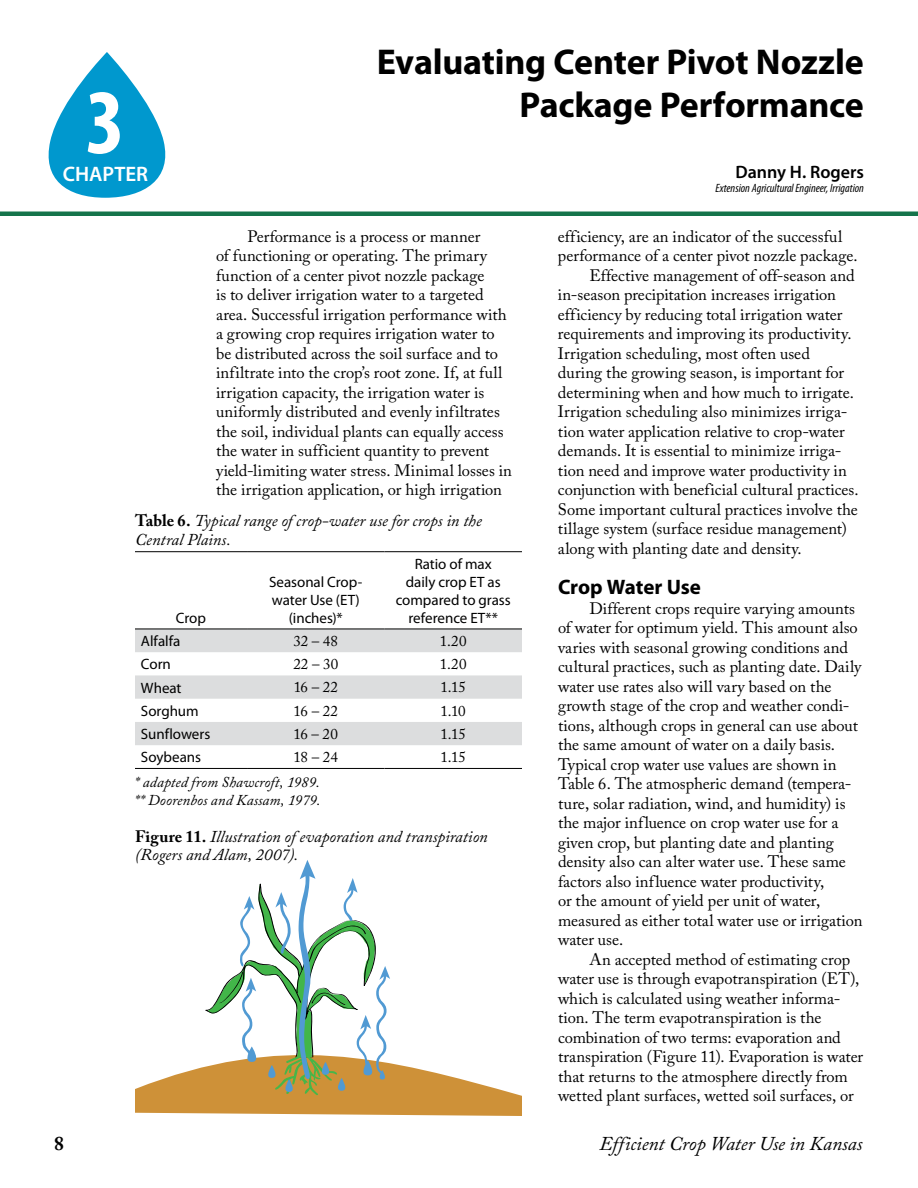
<style>
.page{position:relative;width:918px;height:1188px;background:#fff}
.page>*{position:absolute;margin:0;border:0;box-sizing:border-box;transform-origin:0 0}
.t1{font:700 condensed 93px "Myriad Pro";color:#fff}
.t2{font:700 36px/43.2px "Myriad Pro";letter-spacing:-.01em;color:#000;text-align:right}
.t3{font:700 21px "Myriad Pro";letter-spacing:-.005em;color:#000}
.t4{font:600 21px "Myriad Pro";color:#fff}
.t5{font:italic 19.5px "Adobe Caslon Pro";letter-spacing:-.005em;color:#000}
.t6{font:700 19.5px "Adobe Caslon Pro";color:#000}
.t7{font:600 18px "Myriad Pro";color:#000}
.t8{font:16.5px/19.5px "Adobe Caslon Pro";color:#000}
.t9{font:italic 16.5px/18px "Adobe Caslon Pro";color:#000}
.t10{font:15px/18px "Myriad Pro";letter-spacing:-.005em;color:#000;text-align:center}
.t11{font:15px "Adobe Caslon Pro";letter-spacing:.005em;color:#000}
.t12{font:italic 15px/18px "Adobe Caslon Pro";color:#000}
.t13{font:italic condensed 12px "Myriad Pro";color:#000}
.s1{font-weight:700;font-style:normal}
</style>
<div class="page">
<svg style="left:135px;top:860px;width:387px;height:256px"></svg>
<hr style="left:0;top:212px;width:918px;height:4px;background:#15744b">
<svg style="left:48px;top:52px;width:118px;height:146px"></svg>
<svg style="left:135px;top:630px;width:387px;height:115px;fill:#dcddde"></svg>
<hr style="left:135px;top:551px;width:112px;height:1px;background:#000">
<hr style="left:247px;top:551px;width:138px;height:1px;background:#000">
<hr style="left:385px;top:551px;width:137px;height:1px;background:#000">
<hr style="left:135px;top:629px;width:112px;height:1px;background:#000">
<hr style="left:247px;top:629px;width:138px;height:1px;background:#000">
<hr style="left:385px;top:629px;width:137px;height:1px;background:#000">
<hr style="left:135px;top:768px;width:112px;height:1px;background:#000">
<hr style="left:247px;top:768px;width:138px;height:1px;background:#000">
<hr style="left:385px;top:768px;width:137px;height:1px;background:#000">
<h2 class="t2" style="left:377px;top:39px;width:489px">Evaluating Center Pivot Nozzle<br>Package Performance</h2>
<h1 class="t1" style="left:86px;top:64px;width:41px">3</h1>
<p class="t4" style="left:63px;top:161px;width:87px">CHAPTER</p>
<p class="t7" style="left:736px;top:160px;width:130px">Danny H. Rogers</p>
<p class="t13" style="left:716px;top:181px;width:150px">Extension Agricultural Engineer, Irrigation</p>
<p class="t8" style="left:216px;top:226px;width:298px;text-indent:31px">Performance is a process or manner<br>of functioning or operating. The primary function of a center pivot nozzle package<br>is to deliver irrigation water to a targeted area. Successful irrigation performance with a growing crop requires irrigation water to be distributed across the soil surface and to infiltrate into the crop’s root zone. If, at full irrigation capacity, the irrigation water is uniformly distributed and evenly infiltrates the soil, individual plants can equally access the water in sufficient quantity to prevent yield-limiting water stress. Minimal losses in the irrigation application, or high irrigation</p>
<p class="t8" style="left:558px;top:226px;width:286px">efficiency, are an indicator of the successful</p>
<p class="t8" style="left:558px;top:246px;width:301px">performance of a center pivot nozzle package.</p>
<p class="t8" style="left:589px;top:265px;width:267px">Effective management of off-season and</p>
<p class="t8" style="left:558px;top:285px;width:280px">in-season precipitation increases irrigation</p>
<p class="t8" style="left:558px;top:304px;width:286px">efficiency by reducing total irrigation water</p>
<p class="t8" style="left:558px;top:324px;width:295px">requirements and improving its productivity.</p>
<p class="t8" style="left:558px;top:343px;width:253px">Irrigation scheduling, most often used</p>
<p class="t8" style="left:558px;top:363px;width:288px">during the growing season, is important for</p>
<p class="t8" style="left:558px;top:382px;width:298px">determining when and how much to irrigate.</p>
<p class="t8" style="left:558px;top:402px;width:291px">Irrigation scheduling also minimizes irriga-</p>
<p class="t8" style="left:558px;top:421px;width:288px">tion water application relative to crop-water</p>
<p class="t8" style="left:558px;top:441px;width:285px">demands. It is essential to minimize irriga-</p>
<p class="t8" style="left:558px;top:460px;width:290px">tion need and improve water productivity in</p>
<p class="t8" style="left:558px;top:480px;width:302px">conjunction with beneficial cultural practices.</p>
<p class="t8" style="left:558px;top:499px;width:301px">Some important cultural practices involve the</p>
<p class="t8" style="left:558px;top:519px;width:291px">tillage system (surface residue management)</p>
<p class="t8" style="left:558px;top:538px;width:245px">along with planting date and density.</p>
<p class="t3" style="left:558px;top:573px;width:144px">Crop Water Use</p>
<p class="t8" style="left:558px;top:598px;width:306px;text-indent:31px">Different crops require varying amounts of water for optimum yield. This amount also varies with seasonal growing conditions and cultural practices, such as planting date. Daily water use rates also will vary based on the growth stage of the crop and weather condi&shy;tions, although crops in general can use about the same amount of water on a daily basis.<br>Typical crop water use values are shown in Table 6. The atmospheric demand (tempera&shy;ture, solar radiation, wind, and humidity) is the major influence on crop water use for a given crop, but planting date and planting density also can alter water use. These same factors also influence water productivity,<br>or the amount of yield per unit of water, measured as either total water use or irrigation water use.</p>
<p class="t8" style="left:558px;top:949px;width:307px;text-indent:31px">An accepted method of estimating crop water use is through evapotranspiration (ET), which is calculated using weather informa&shy;tion. The term evapotranspiration is the combination of two terms: evaporation and transpiration (Figure 11). Evaporation is water that returns to the atmosphere directly from wetted plant surfaces, wetted soil surfaces, or</p>
<p class="t9" style="left:135px;top:510px;width:348px;line-height:19.5px"><span class="s1">Table 6.</span> Typical range of crop-water use for crops in the<br>Central Plains.</p>
<p class="t10" style="left:396px;top:555px;width:116px">Ratio of max<br>daily crop ET as compared to grass reference ET**</p>
<p class="t10" style="left:269px;top:573px;width:95px">Seasonal Crop&shy;water Use (ET) (inches)*</p>
<p class="t10" style="left:176px;top:609px;width:32px">Crop</p>
<p class="t10" style="left:141px;top:632px;width:41px">Alfalfa</p>
<p class="t11" style="left:294px;top:632px;width:46px">32 – 48</p>
<p class="t11" style="left:440px;top:632px;width:28px">1.20</p>
<p class="t10" style="left:141px;top:655px;width:31px">Corn</p>
<p class="t11" style="left:293px;top:655px;width:46px">22 – 30</p>
<p class="t11" style="left:440px;top:655px;width:28px">1.20</p>
<p class="t10" style="left:141px;top:678px;width:42px">Wheat</p>
<p class="t11" style="left:294px;top:679px;width:46px">16 – 22</p>
<p class="t11" style="left:440px;top:679px;width:27px">1.15</p>
<p class="t10" style="left:141px;top:702px;width:59px">Sorghum</p>
<p class="t11" style="left:294px;top:702px;width:46px">16 – 22</p>
<p class="t11" style="left:441px;top:702px;width:27px">1.10</p>
<p class="t10" style="left:141px;top:725px;width:71px">Sunflowers</p>
<p class="t11" style="left:294px;top:725px;width:46px">16 – 20</p>
<p class="t11" style="left:440px;top:725px;width:27px">1.15</p>
<p class="t10" style="left:141px;top:748px;width:61px">Soybeans</p>
<p class="t11" style="left:294px;top:748px;width:46px">18 – 24</p>
<p class="t11" style="left:440px;top:748px;width:27px">1.15</p>
<p class="t12" style="left:135px;top:773px;width:187px">* adapted from Shawcroft, 1989. ** Doorenbos and Kassam, 1979.</p>
<p class="t9" style="left:135px;top:827px;width:354px"><span class="s1">Figure 11.</span> Illustration of evaporation and transpiration (Rogers and Alam, 2007).</p>
<p class="t6" style="left:54px;top:1132px;width:11px">8</p>
<p class="t5" style="left:599px;top:1132px;width:265px">Efficient Crop Water Use in Kansas</p>
</div>
